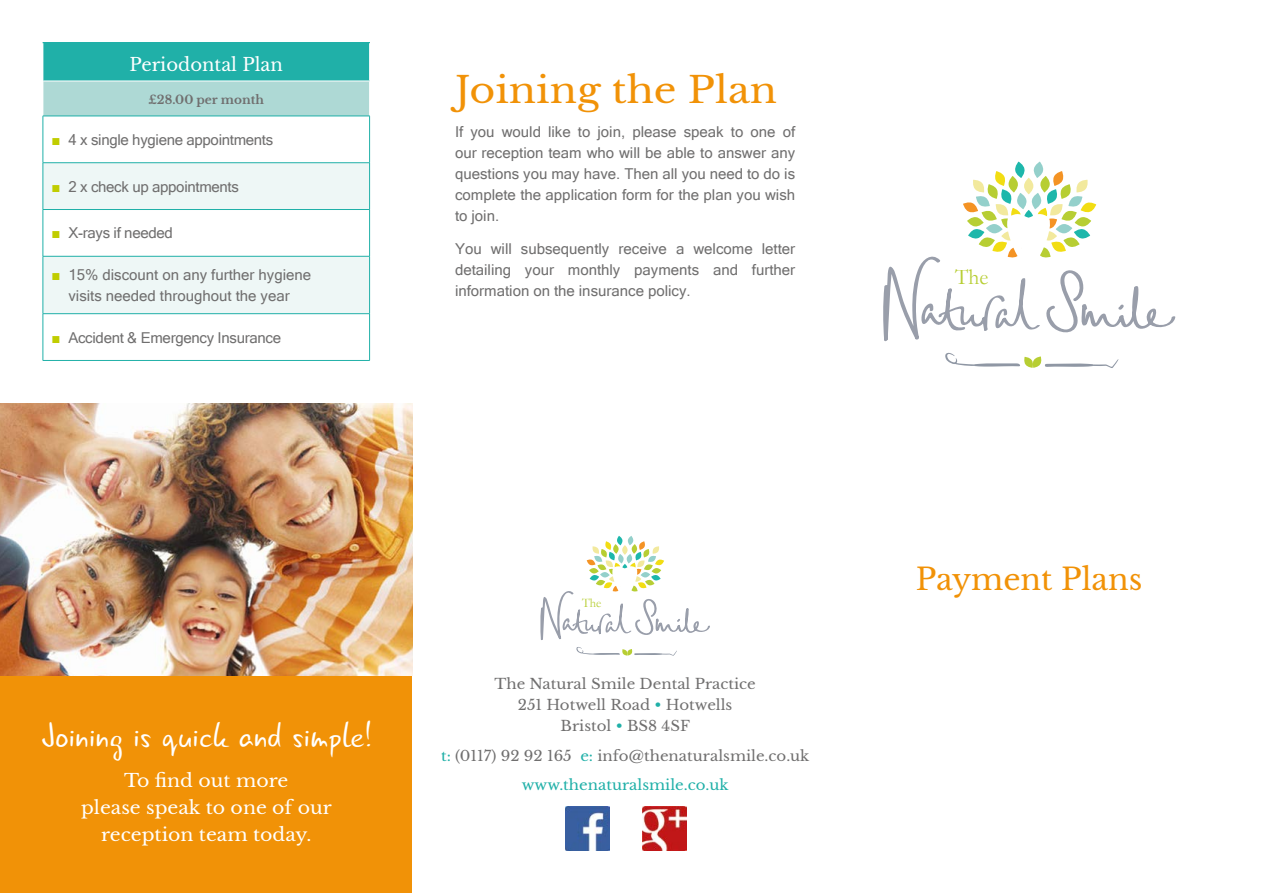
<style>
.page{position:relative;width:1263px;height:893px;background:#fff}
.page>*{position:absolute;margin:0;border:0;box-sizing:border-box;transform-origin:0 0}
.t1{font:36px "Gunny Rewritten";color:#fff;scale:1.05 1}
.t2{font:36px "Libre Baskerville";color:#f19207;scale:1.1 1}
.t3{font:30px "Libre Baskerville";color:#f19207}
.t4{font:22.35px "Garamond";color:#b7ce33;scale:.95 1}
.t5{font:18px/27px "Libre Baskerville";color:#fff;text-align:center;scale:1.05 1}
.t6{font:18px "Libre Baskerville";color:#fff}
.t7{font:15px/21px "Microsoft Sans Serif";color:#706f6f;text-align:justify}
.t8{font:15px "Microsoft Sans Serif";letter-spacing:-.02em;color:#706f6f}
.t9{font:14.25px/21px "Libre Baskerville";color:#706f6f;text-align:center;scale:1.05 1}
.t10{font:13.05px "Garamond";color:#b7ce33;scale:.95 1}
.t11{font:700 12px "Libre Baskerville";color:#706f6f}
.s1{font-family:"Arial";color:#c0cd00}
.s2{color:#20b0a8}
</style>
<div class="page">
<div style="left:0;top:636px;width:412px;height:257px;background:#f19207"></div>
<svg style="left:883px;top:162px;width:292px;height:180px"></svg>
<svg style="left:945px;top:352px;width:174px;height:16px"></svg>
<img style="left:0;top:404px;width:412px;height:271px">
<svg style="left:540px;top:536px;width:170px;height:104px"></svg>
<svg style="left:576px;top:647px;width:101px;height:9px"></svg>
<img style="left:566px;top:806px;width:43px;height:44px">
<img style="left:643px;top:806px;width:44px;height:44px">
<div style="left:43px;top:43px;width:327px;height:38px;background:#20b0a8"></div>
<div style="left:43px;top:81px;width:327px;height:35px;background:#aed9d5"></div>
<svg style="left:44px;top:163px;width:325px;height:150px;fill:#eef7f6"></svg>
<hr style="left:43px;top:43px;width:1px;height:38px;background:#fff">
<hr style="left:369px;top:43px;width:1px;height:38px;background:#fff">
<hr style="left:43px;top:81px;width:327px;height:1px;background:#fff">
<hr style="left:43px;top:81px;width:1px;height:35px;background:#fff">
<hr style="left:369px;top:81px;width:1px;height:35px;background:#fff">
<hr style="left:43px;top:42px;width:327px;height:1px;background:#20b0a8">
<hr style="left:43px;top:116px;width:327px;height:1px;background:#20b0a8">
<hr style="left:43px;top:116px;width:1px;height:47px;background:#20b0a8">
<hr style="left:369px;top:116px;width:1px;height:47px;background:#20b0a8">
<hr style="left:43px;top:162px;width:327px;height:1px;background:#20b0a8">
<hr style="left:43px;top:163px;width:1px;height:46px;background:#20b0a8">
<hr style="left:369px;top:163px;width:1px;height:46px;background:#20b0a8">
<hr style="left:43px;top:209px;width:327px;height:1px;background:#20b0a8">
<hr style="left:43px;top:256px;width:327px;height:1px;background:#20b0a8">
<hr style="left:43px;top:313px;width:327px;height:1px;background:#20b0a8">
<hr style="left:43px;top:360px;width:327px;height:1px;background:#20b0a8">
<hr style="left:43px;top:210px;width:1px;height:46px;background:#20b0a8">
<hr style="left:369px;top:210px;width:1px;height:46px;background:#20b0a8">
<hr style="left:43px;top:256px;width:1px;height:57px;background:#20b0a8">
<hr style="left:369px;top:256px;width:1px;height:57px;background:#20b0a8">
<hr style="left:43px;top:314px;width:1px;height:46px;background:#20b0a8">
<hr style="left:369px;top:314px;width:1px;height:46px;background:#20b0a8">
<p class="t6" style="left:130px;top:53px;width:155px">Periodontal Plan</p>
<p class="t11" style="left:148px;top:93px;width:117px">£28.00 per month</p>
<p class="t8" style="left:51px;top:131px;width:223px"><span class="s1">■</span> 4 x single hygiene appointments</p>
<p class="t8" style="left:51px;top:178px;width:189px"><span class="s1">■</span> 2 x check up appointments</p>
<p class="t8" style="left:51px;top:225px;width:123px"><span class="s1">■</span> X-rays if needed</p>
<p class="t7" style="left:51px;top:264px;width:261px;text-align:center"><span class="s1">■</span> 15% discount on any further hygiene visits needed throughout the year</p>
<p class="t8" style="left:51px;top:329px;width:231px"><span class="s1">■</span> Accident &amp; Emergency Insurance</p>
<h1 class="t2" style="left:455px;top:68px;width:294px">Joining the Plan</h1>
<p class="t7" style="left:455px;top:121px;width:342px">If you would like to join, please speak to one of our reception team who will be able to answer any questions you may have. Then all you need to do is complete the application form for the plan you wish to join.</p>
<p class="t7" style="left:455px;top:239px;width:342px">You will subsequently receive a welcome letter detailing your monthly payments and further information on the insurance policy.</p>
<h1 class="t1" style="left:41px;top:712px;width:315px">Joining is quick and simple!</h1>
<p class="t5" style="left:81px;top:767px;width:240px">To find out more<br>please speak to one of our reception team today.</p>
<p class="t10" style="left:582px;top:594px;width:22px">The</p>
<p class="t9" style="left:494px;top:674px;width:251px">The Natural Smile Dental Practice<br>251 Hotwell Road <span class="s2">•</span> Hotwells<br>Bristol <span class="s2">•</span> BS8 4SF</p>
<p class="t9" style="left:441px;top:741px;width:352px;line-height:29.5px"><span class="s2">t:</span> (0117) 92 92 165 <span class="s2">e:</span> info@thenaturalsmile.co.uk <span class="s2">www.thenaturalsmile.co.uk</span></p>
<h3 class="t4" style="left:955px;top:261px;width:37px">The</h3>
<h2 class="t3" style="left:916px;top:561px;width:228px">Payment Plans</h2>
</div>
